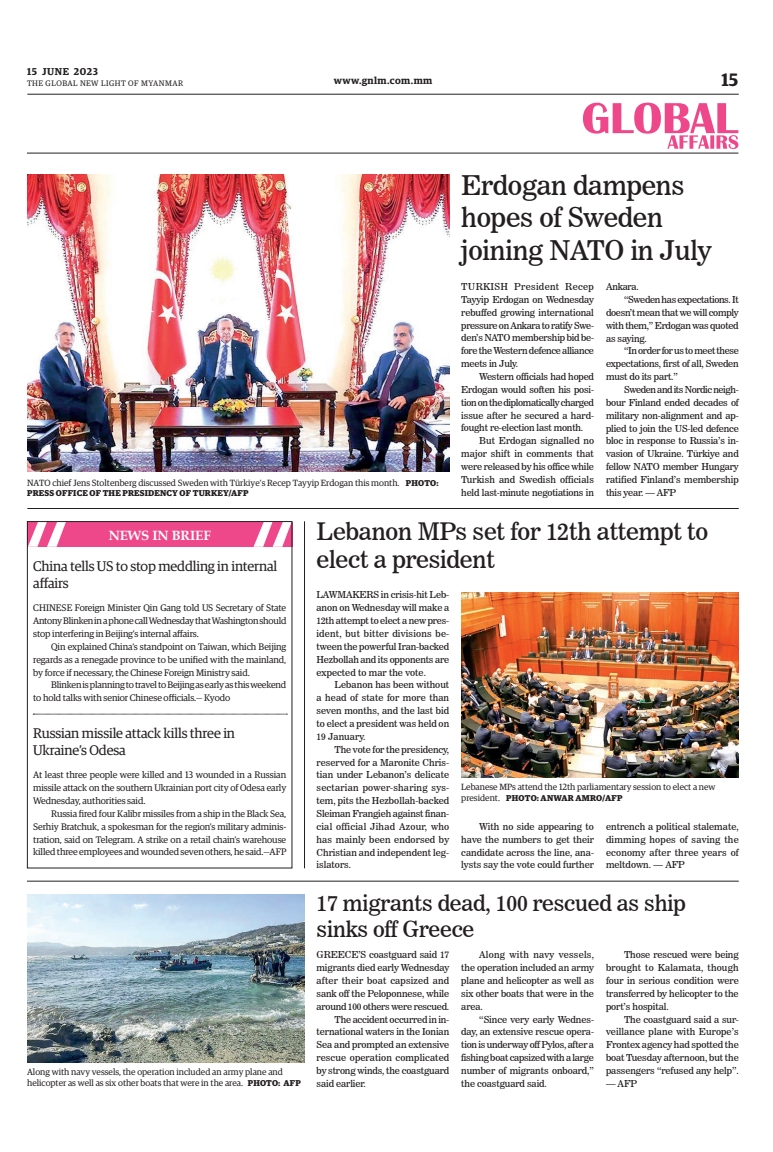
<style>
.page{position:relative;width:773px;height:1152px;background:#fff}
.page>*{position:absolute;margin:0;border:0;box-sizing:border-box;transform-origin:0 0}
._2_Clm_Head{font:27px/32.4px "News 706 BT Roman C";letter-spacing:-.01em;color:#231f20}
._2_Clm_Head-2{font:24px/28.8px "News 706 BT Roman C";letter-spacing:-.01em;color:#231f20}
._2_Clm_Head-3{font:22px/26.4px "News 706 BT Roman C";letter-spacing:-.01em;color:#231f20}
.t1{font:600 18px "Guardian Egyp";color:#231f20}
.Brief_Head{font:14px/16.8px "Guardian Egyp";letter-spacing:-.01em;color:#231f20}
.Brief_2nd_Body{font:700 13.4px "Book Antiqua";letter-spacing:-.01em;color:#fff}
.t2{font:600 10px "Guardian Egyp";letter-spacing:.05em;color:#231f20}
._2nd_Body{font:9.5px/12.9px "News 706 BT Roman C";letter-spacing:-.01em;color:#231f20;text-align:justify}
.Brief_2nd_Body-2{font:9.5px/12.9px "Guardian Egyp";letter-spacing:-.01em;color:#231f20;text-align:justify}
.Normal_Para{font:9.5px/12.9px "News 706 BT Roman C";letter-spacing:-.02em;color:#231f20;text-align:justify}
.t3{font:9px/10.8px "Guardian Egyp";color:#231f20}
.t4{font:700 8.5px "Guardian Egyp";letter-spacing:.02em;color:#231f20}
.t5{font:8px "Guardian Egyp";letter-spacing:.06em;color:#231f20}
.s1{font-weight:700;font-size:8.5px}
.s2{font-weight:400;font-size:9px}
</style>
<div class="page">
<hr style="left:27px;top:94px;width:711px;height:1px;background:#231f20">
<hr style="left:27px;top:153px;width:711px;height:1px;background:#231f20">
<svg style="left:583px;top:103px;width:155px;height:46px"></svg>
<div style="left:27px;top:522px;width:265px;height:25px;background:#ef488a"></div>
<svg style="left:29px;top:523px;width:37px;height:24px"></svg>
<svg style="left:254px;top:523px;width:36px;height:24px"></svg>
<div style="left:27px;top:521px;width:265px;height:347px;border:1px solid #231f20"></div>
<img style="left:27px;top:175px;width:422px;height:296px">
<hr style="left:27px;top:508px;width:711px;height:1px;background:#231f20">
<img style="left:461px;top:592px;width:277px;height:185px">
<svg style="left:33px;top:714px;width:254px;height:1px"></svg>
<hr style="left:27px;top:881px;width:711px;height:1px;background:#231f20">
<img style="left:27px;top:894px;width:277px;height:169px">
<hr style="left:304px;top:521px;width:1px;height:347px;background:#231f20">
<p class="t2" style="left:27px;top:64px;width:72px">15 JUNE 2023</p>
<p class="t5" style="left:27px;top:78px;width:158px">THE GLOBAL NEW LIGHT OF MYANMAR</p>
<p class="t2" style="left:334px;top:73px;width:100px">www.gnlm.com.mm</p>
<h3 class="t1" style="left:721px;top:67px;width:18px">15</h3>
<p class="_2_Clm_Head" style="left:461px;top:169px;width:252px">Erdogan dampens hopes of Sweden joining NATO in July</p>
<p class="Normal_Para" style="left:461px;top:280px;width:134px">TURKISH President Recep Tayyip Erdogan on Wednesday rebuffed growing international pressure on Ankara to ratify Swe&shy;den’s NATO membership bid be&shy;fore the Western defence alliance meets in July.</p>
<p class="_2nd_Body" style="left:461px;top:370px;width:134px;text-indent:18px">Western officials had hoped Erdogan would soften his posi&shy;tion on the diplomatically charged issue after he secured a hard&shy;fought re-election last month.</p>
<p class="_2nd_Body" style="left:461px;top:434px;width:134px;text-indent:18px">But Erdogan signalled no major shift in comments that were released by his office while Turkish and Swedish officials held last-minute negotiations in</p>
<p class="_2nd_Body" style="left:606px;top:280px;width:34px">Ankara.</p>
<p class="_2nd_Body" style="left:606px;top:293px;width:134px;text-indent:18px">“Sweden has expectations. It doesn’t mean that we will comply with them,” Erdogan was quoted as saying.</p>
<p class="_2nd_Body" style="left:606px;top:344px;width:134px;text-indent:18px">“In order for us to meet these expectations, first of all, Sweden must do its part.”</p>
<p class="_2nd_Body" style="left:606px;top:383px;width:134px;text-indent:18px">Sweden and its Nordic neigh&shy;bour Finland ended decades of military non-alignment and ap&shy;plied to join the US-led defence bloc in response to Russia’s in&shy;vasion of Ukraine. Türkiye and fellow NATO member Hungary ratified Finland’s membership this year. — AFP</p>
<p class="t3" style="left:27px;top:477px;width:413px">NATO chief Jens Stoltenberg discussed Sweden with Türkiye’s Recep Tayyip Erdogan this month. <span class="s1">PHOTO:</span></p>
<p class="t4" style="left:27px;top:486px;width:223px">PRESS OFFICE OF THE PRESIDENCY OF TURKEY/AFP</p>
<p class="_2_Clm_Head-2" style="left:316px;top:517px;width:393px">Lebanon MPs set for 12th attempt to elect a president</p>
<p class="Normal_Para" style="left:316px;top:589px;width:134px">LAWMAKERS in crisis-hit Leb&shy;anon on Wednesday will make a 12th attempt to elect a new pres&shy;ident, but bitter divisions be&shy;tween the powerful Iran-backed Hezbollah and its opponents are expected to mar the vote.</p>
<p class="_2nd_Body" style="left:316px;top:679px;width:134px;text-indent:18px">Lebanon has been without a head of state for more than seven months, and the last bid to elect a president was held on 19 January.</p>
<p class="_2nd_Body" style="left:316px;top:743px;width:134px;text-indent:18px">The vote for the presidency, reserved for a Maronite Chris&shy;tian under Lebanon’s delicate sectarian power-sharing sys&shy;tem, pits the Hezbollah-backed Sleiman Frangieh against finan&shy;cial official Jihad Azour, who has mainly been endorsed by Christian and independent leg&shy;islators.</p>
<p class="Brief_2nd_Body" style="left:109px;top:526px;width:104px">NEWS IN BRIEF</p>
<p class="Brief_Head" style="left:33px;top:557px;width:245px">China tells US to stop meddling in internal affairs</p>
<p class="Brief_2nd_Body-2" style="left:33px;top:601px;width:255px">CHINESE Foreign Minister Qin Gang told US Secretary of State Antony Blinken in a phone call Wednesday that Washington should stop interfering in Beijing’s internal affairs.</p>
<p class="Brief_2nd_Body-2" style="left:33px;top:640px;width:254px;text-indent:18px">Qin explained China’s standpoint on Taiwan, which Beijing regards as a renegade province to be unified with the mainland, by force if necessary, the Chinese Foreign Ministry said.</p>
<p class="Brief_2nd_Body-2" style="left:33px;top:678px;width:255px;text-indent:18px">Blinken is planning to travel to Beijing as early as this weekend to hold talks with senior Chinese officials.— Kyodo</p>
<p class="Brief_Head" style="left:33px;top:724px;width:203px">Russian missile attack kills three in<br>Ukraine’s Odesa</p>
<p class="Brief_2nd_Body-2" style="left:33px;top:768px;width:255px">At least three people were killed and 13 wounded in a Russian missile attack on the southern Ukrainian port city of Odesa early Wednesday, authorities said.</p>
<p class="Brief_2nd_Body-2" style="left:33px;top:807px;width:255px;text-indent:18px">Russia fired four Kalibr missiles from a ship in the Black Sea, Serhiy Bratchuk, a spokesman for the region’s military adminis&shy;tration, said on Telegram. A strike on a retail chain’s warehouse killed three employees and wounded seven others, he said.—AFP</p>
<p class="t3" style="left:461px;top:781px;width:256px">Lebanese MPs attend the 12th parliamentary session to elect a new</p>
<p class="t4" style="left:461px;top:791px;width:163px"><span class="s2">president.</span> PHOTO: ANWAR AMRO/AFP</p>
<p class="_2nd_Body" style="left:461px;top:820px;width:134px;text-indent:18px">With no side appearing to have the numbers to get their candidate across the line, ana&shy;lysts say the vote could further</p>
<p class="_2nd_Body" style="left:606px;top:820px;width:134px">entrench a political stalemate, dimming hopes of saving the economy after three years of meltdown. — AFP</p>
<p class="t3" style="left:27px;top:1066px;width:275px">Along with navy vessels, the operation included an army plane and helicopter as well as six other boats that were in the area. <span class="s1">PHOTO: AFP</span></p>
<p class="_2_Clm_Head-3" style="left:316px;top:890px;width:370px">17 migrants dead, 100 rescued as ship sinks off Greece</p>
<p class="Normal_Para" style="left:316px;top:948px;width:134px">GREECE’S coastguard said 17 migrants died early Wednesday after their boat capsized and sank off the Peloponnese, while around 100 others were rescued.</p>
<p class="_2nd_Body" style="left:316px;top:1013px;width:134px;text-indent:18px">The accident occurred in in&shy;ternational waters in the Ionian Sea and prompted an extensive rescue operation complicated by strong winds, the coastguard said earlier.</p>
<p class="_2nd_Body" style="left:461px;top:948px;width:134px;text-indent:18px">Along with navy vessels, the operation included an army plane and helicopter as well as six other boats that were in the area.</p>
<p class="_2nd_Body" style="left:461px;top:1013px;width:134px;text-indent:18px">“Since very early Wednes&shy;day, an extensive rescue opera&shy;tion is underway off Pylos, after a fishing boat capsized with a large number of migrants onboard,” the coastguard said.</p>
<p class="_2nd_Body" style="left:606px;top:948px;width:134px;text-indent:18px">Those rescued were being brought to Kalamata, though four in serious condition were transferred by helicopter to the port’s hospital.</p>
<p class="_2nd_Body" style="left:606px;top:1013px;width:134px;text-indent:18px">The coastguard said a sur&shy;veillance plane with Europe’s Frontex agency had spotted the boat Tuesday afternoon, but the passengers “refused any help”.</p>
<p class="_2nd_Body" style="left:606px;top:1077px;width:32px">— AFP</p>
</div>
